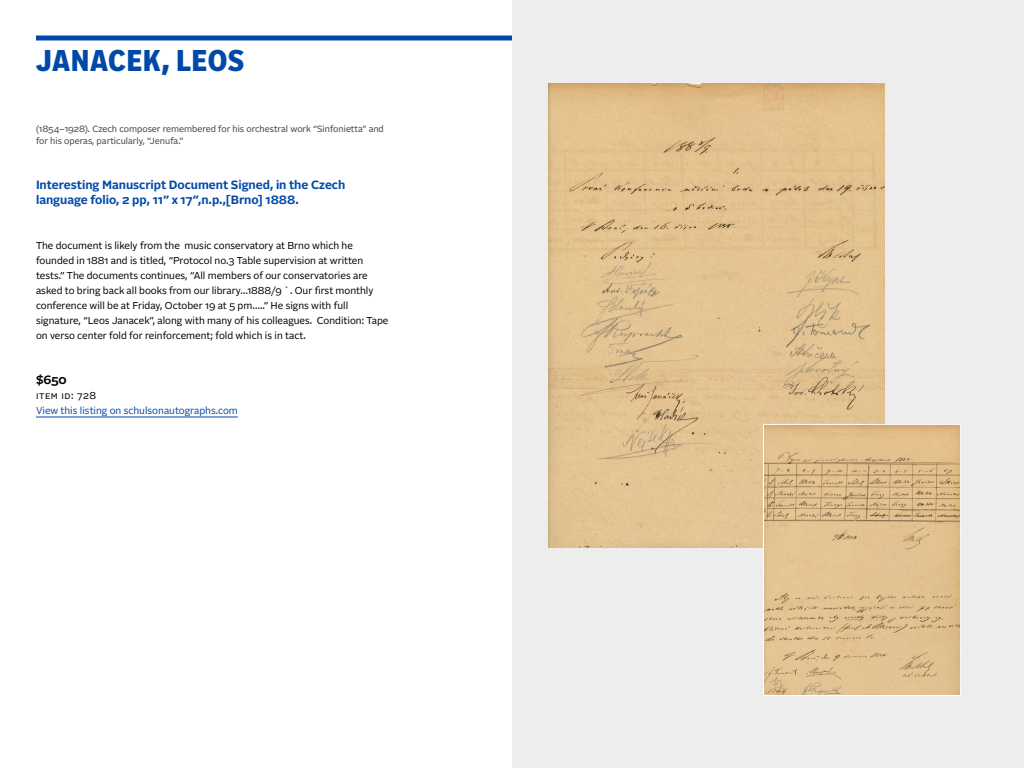
<style>
.page{position:relative;width:1024px;height:768px;background:#fff}
.page>*{position:absolute;margin:0;border:0;box-sizing:border-box;transform-origin:0 0}
.t1{font:900 30px "Alright Narrow Beta";letter-spacing:.02em;color:#0049a9}
.t2{font:700 12px/15px "Alright Normal Beta";letter-spacing:-.005em;color:#0049a9}
.t3{font:700 12px "Alright Normal Beta";color:#000}
.t4{font:10px/15px "Alright Normal Beta";color:#000}
.t5{font:10px "Alright Normal Beta";color:#0049a9}
.t6{font:10px "Alright Normal Beta";letter-spacing:.06em;color:#000}
.t7{font:9px/12px "Alright Normal Beta";color:#404040}
</style>
<div class="page">
<div style="left:512px;top:0;width:512px;height:768px;background:#ededed"></div>
<img style="left:548px;top:84px;width:337px;height:463px">
<hr style="left:36px;top:417px;width:202px;height:1px;background:#0049a9">
<hr style="left:36px;top:36px;width:476px;height:4px;background:#0049a9">
<img style="left:765px;top:426px;width:194px;height:268px">
<div style="left:763px;top:424px;width:198px;height:272px;border:1px solid #fff"></div>
<h1 class="t1" style="left:36px;top:38px;width:210px">JANACEK, LEOS</h1>
<p class="t7" style="left:36px;top:122px;width:349px">(1854–1928). Czech composer remembered for his orchestral work “Sinfonietta” and for his operas, particularly, “Jenufa.”</p>
<p class="t2" style="left:36px;top:177px;width:311px">Interesting Manuscript Document Signed, in the Czech language folio, 2 pp, 11” x 17”,n.p.,[Brno] 1888.</p>
<p class="t4" style="left:36px;top:237px;width:354px">The document is likely from the music conservatory at Brno which he founded in 1881 and is titled, “Protocol no.3 Table supervision at written tests.” The documents continues, “All members of our conservatories are asked to bring back all books from our library…1888/9 `. Our first monthly conference will be at Friday, October 19 at 5 pm…..” He signs with full signature, “Leos Janacek”, along with many of his colleagues. Condition: Tape on verso center fold for reinforcement; fold which is in tact.</p>
<p class="t3" style="left:36px;top:371px;width:32px">$650</p>
<p class="t6" style="left:36px;top:388px;width:62px">Item ID: 728</p>
<p class="t5" style="left:36px;top:403px;width:203px">View this listing on schulsonautographs.com</p>
</div>
